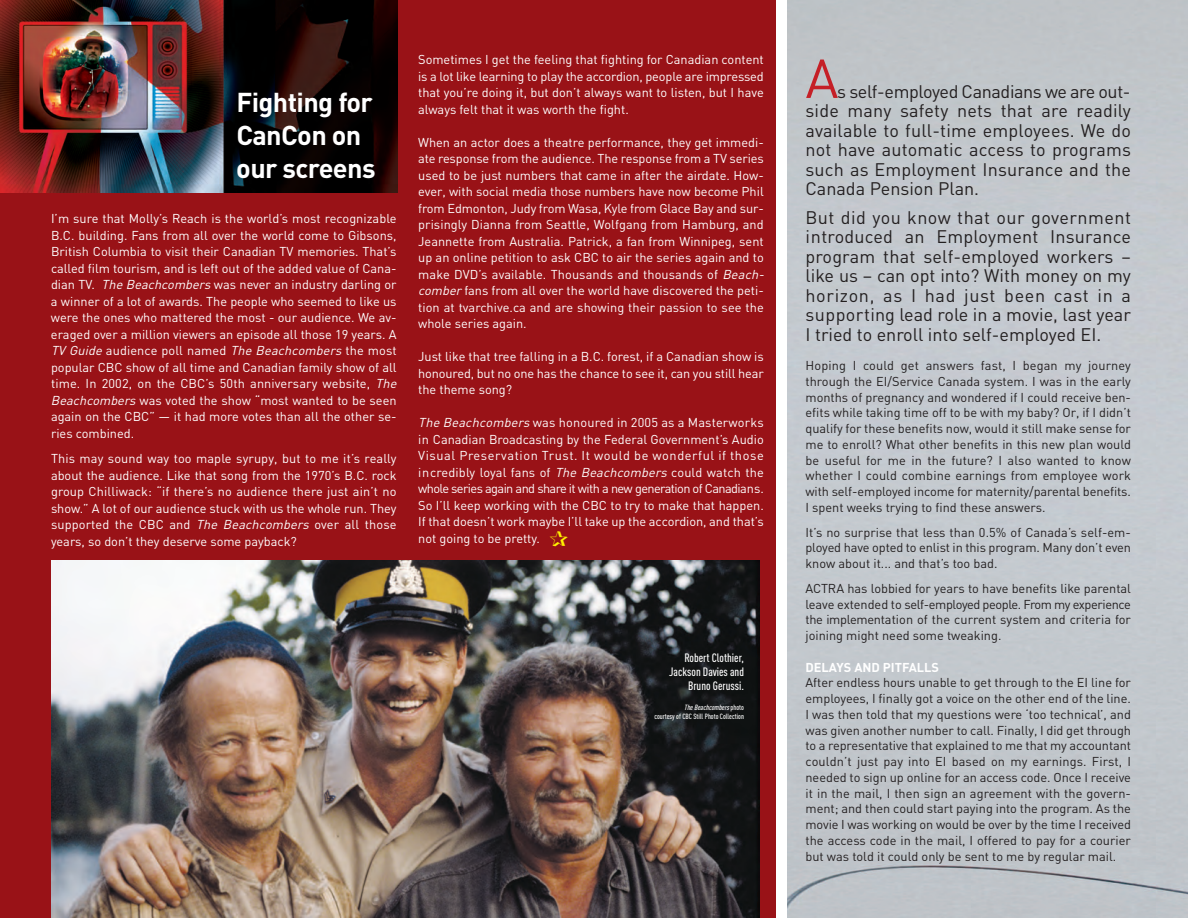
<style>
.page{position:relative;width:1188px;height:918px;background:#fff}
.page>*{position:absolute;margin:0;border:0;box-sizing:border-box;transform-origin:0 0}
.t1{font:54px "DIN";color:#c51f26}
.t2{font:700 27px/33px "DIN";letter-spacing:-.025em;color:#fff}
.t3{font:18px/19.5px "DIN";letter-spacing:.005em;color:#231f20;text-align:justify}
.t4{font:12.75px/16.5px "DIN";color:#fff;text-align:justify}
.t5{font:12.75px/15.8px "DIN";color:#231f20;text-align:justify}
.t6{font:700 12.75px "DIN";color:#fff}
.t7{font:500 12px/14.4px "DIN Cond";color:#fff;text-align:right}
.t8{font:500 7.5px/9px "DIN Cond";color:#fff;text-align:right}
.s1{font-style:italic}
.s2{color:#fff101}
</style>
<div class="page">
<div style="left:788px;top:0;width:400px;height:918px;background:#c3c8cd"></div>
<div style="left:0;top:0;width:776px;height:918px;background:#991217"></div>
<img style="left:0;top:0;width:398px;height:192px">
<img style="left:51px;top:560px;width:708px;height:358px">
<h2 class="t2" style="left:236px;top:84px;width:141px">Fighting for<br>CanCon on our screens</h2>
<p class="t4" style="left:51px;top:210px;width:350px;text-align:left">I’m sure that Molly’s Reach is the world’s most recognizable B.C. building. Fans from all over the world come to Gibsons, British Columbia to visit their Canadian TV memories. That’s called film tourism, and is left out of the added value of Cana&shy;dian TV. <span class="s1">The Beachcombers</span>was never an industry darling or a winner of a lot of awards. The people who seemed to like us were the ones who mattered the most - our audience. We av&shy;eraged over a million viewers an episode all those 19 years. A <span class="s1">TV Guide</span>audience poll named <span class="s1">The Beachcombers</span>the most popular CBC show of all time and Canadian family show of all time. In 2002, on the CBC’s 50th anniversary website, <span class="s1">The Beachcombers</span>was voted the show “most wanted to be seen again on the CBC” — it had more votes than all the other se&shy;ries combined.</p>
<p class="t4" style="left:51px;top:450px;width:347px">This may sound way too maple syrupy, but to me it’s really about the audience. Like that song from the 1970’s B.C. rock group Chilliwack: “if there’s no audience there just ain’t no show.” A lot of our audience stuck with us the whole run. They supported the CBC and <span class="s1">The Beachcombers</span> over all those years, so don’t they deserve some payback?</p>
<p class="t4" style="left:418px;top:51px;width:347px">Sometimes I get the feeling that fighting for Canadian content is a lot like learning to play the accordion, people are impressed that you’re doing it, but don’t always want to listen, but I have always felt that it was worth the fight.</p>
<p class="t4" style="left:418px;top:134px;width:350px;text-align:left">When an actor does a theatre performance, they get immedi&shy;ate response from the audience. The response from a TV series used to be just numbers that came in after the airdate. How&shy;ever, with social media those numbers have now become Phil from Edmonton, Judy from Wasa, Kyle from Glace Bay and sur&shy;prisingly Dianna from Seattle, Wolfgang from Hamburg, and Jeannette from Australia. Patrick, a fan from Winnipeg, sent up an online petition to ask CBC to air the series again and to make DVD’s available. Thousands and thousands of <span class="s1">Beach&shy;comber</span>fans from all over the world have discovered the peti&shy;tion at tvarchive.ca and are showing their passion to see the whole series again.</p>
<p class="t4" style="left:418px;top:348px;width:347px">Just like that tree falling in a B.C. forest, if a Canadian show is honoured, but no one has the chance to see it, can you still hear the theme song?</p>
<p class="t4" style="left:418px;top:414px;width:347px"><span class="s1">The Beachcombers</span> was honoured in 2005 as a Masterworks in Canadian Broadcasting by the Federal Government’s Audio Visual Preservation Trust. It would be wonderful if those incredibly loyal fans of <span class="s1">The Beachcombers</span>could watch the whole series again and share it with a new generation of Canadians.<br>So I’ll keep working with the CBC to try to make that happen.<br>If that doesn’t work maybe I’ll take up the accordion, and that’s not going to be pretty. <span class="s2">✰</span></p>
<p class="t7" style="left:669px;top:650px;width:76px">Robert Clothier,<br>Jackson Davies and<br>Bruno Gerussi.</p>
<p class="t8" style="left:654px;top:703px;width:91px"><span class="s1">TheBeachcombers</span> p h o t o<br>courtesy of CBC Still Photo Collection</p>
<h1 class="t1" style="left:806px;top:45px;width:34px">A</h1>
<h3 class="t3" style="left:806px;top:81px;width:327px;text-indent:32px">s self-employed Canadians we are out&shy;side many safety nets that are readily available to full-time employees. We do not have automatic access to programs such as Employment Insurance and the Canada Pension Plan.</h3>
<p class="t3" style="left:806px;top:207px;width:327px">But did you know that our government introduced an Employment Insurance program that self-employed workers – like us – can opt into? With money on my horizon, as I had just been cast in a supporting lead role in a movie, last year I tried to enroll into self-employed EI.</p>
<p class="t5" style="left:806px;top:357px;width:327px">Hoping I could get answers fast, I began my journey through the EI/Service Canada system. I was in the early months of pregnancy and wondered if I could receive ben&shy;efits while taking time off to be with my baby? Or, if I didn’t qualify for these benefits now, would it still make sense for me to enroll? What other benefits in this new plan would be useful for me in the future? I also wanted to know whether I could combine earnings from employee work with self-employed income for maternity/parental benefits.<br>I spent weeks trying to find these answers.</p>
<p class="t5" style="left:806px;top:524px;width:327px">It’s no surprise that less than 0.5% of Canada’s self-em&shy;ployed have opted to enlist in this program. Many don’t even know about it... and that’s too bad.</p>
<p class="t5" style="left:806px;top:580px;width:327px">ACTRA has lobbied for years to have benefits like parental leave extended to self-employed people. From my experience the implementation of the current system and criteria for joining might need some tweaking.</p>
<p class="t6" style="left:806px;top:659px;width:135px">DELAYS AND PITFALLS</p>
<p class="t5" style="left:806px;top:675px;width:327px">After endless hours unable to get through to the EI line for employees, I finally got a voice on the other end of the line.<br>I was then told that my questions were ‘too technical’, and was given another number to call. Finally, I did get through to a representative that explained to me that my accountant couldn’t just pay into EI based on my earnings. First, I needed to sign up online for an access code. Once I receive it in the mail, I then sign an agreement with the govern&shy;ment; and then could start paying into the program. As the movie I was working on would be over by the time I received the access code in the mail, I offered to pay for a courier but was told it could only be sent to me by regular mail.</p>
</div>
